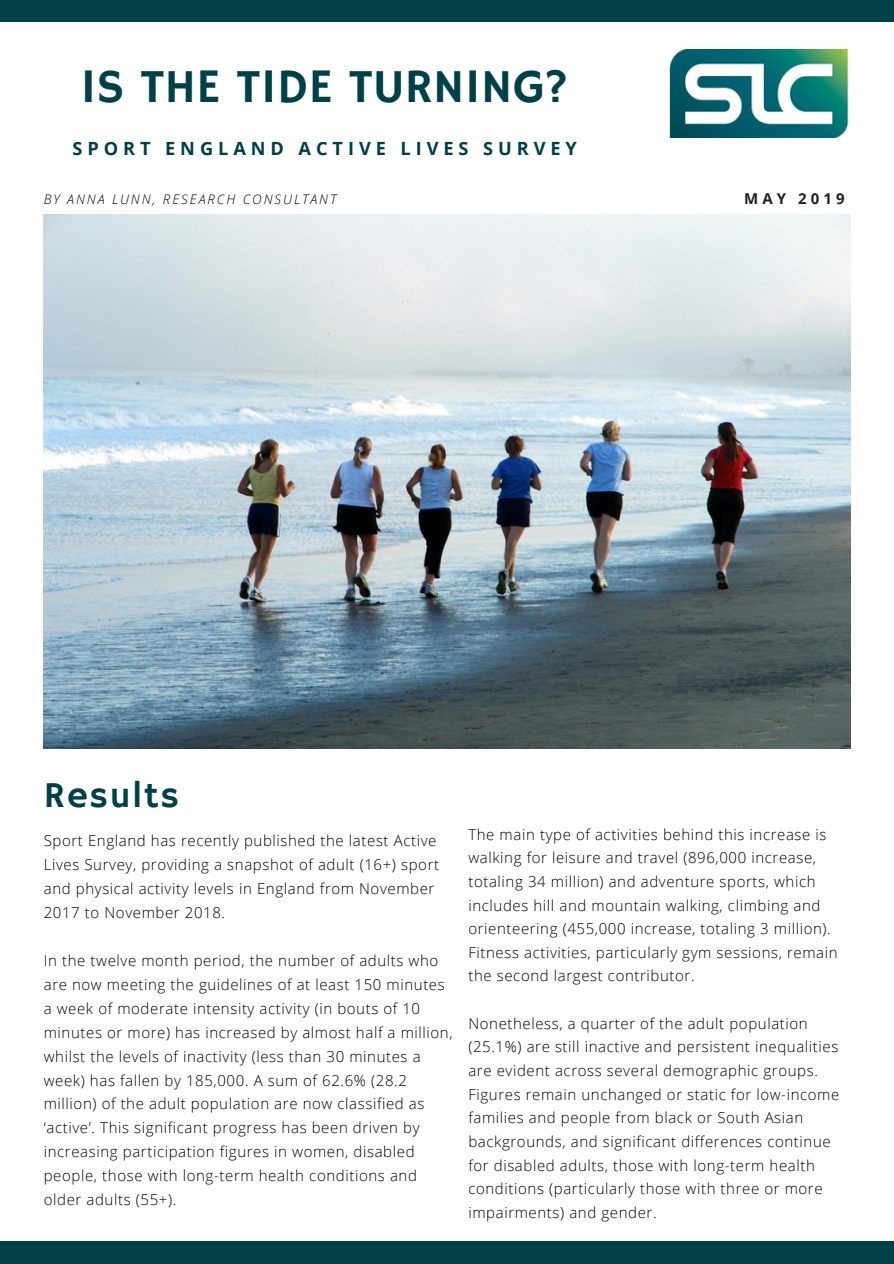
<style>
.page{position:relative;width:894px;height:1264px;background:#fff}
.page>*{position:absolute;margin:0;border:0;box-sizing:border-box;transform-origin:0 0}
.t1{font:48px "Hammersmith One";color:#004047}
.t2{font:36.3px "Hammersmith One";letter-spacing:.05em;color:#004047}
.t3{font:700 18.15px "Open Sans";letter-spacing:.27em;color:#004047}
.t4{font:300 15px/23.7px "Open Sans";letter-spacing:.04em;color:#000}
.t5{font:700 15px "Open Sans";letter-spacing:.27em;color:#222}
.t6{font:italic 300 13.2px "Open Sans";letter-spacing:.15em;color:#000}
</style>
<div class="page">
<img style="left:44px;top:215px;width:806px;height:533px">
<div style="left:0;top:0;width:893px;height:21px;background:#004047"></div>
<img style="left:669px;top:50px;width:180px;height:88px">
<div style="left:0;top:1241px;width:893px;height:22px;background:#004047"></div>
<h1 class="t1" style="left:80px;top:59px;width:489px">IS THE TIDE TURNING?</h1>
<p class="t3" style="left:72px;top:136px;width:506px">SPORT ENGLAND ACTIVE LIVES SURVEY</p>
<p class="t6" style="left:44px;top:189px;width:294px">BY ANNA LUNN, RESEARCH CONSULTANT</p>
<p class="t5" style="left:743px;top:188px;width:102px">MAY 2019</p>
<h2 class="t2" style="left:44px;top:774px;width:137px">Results</h2>
<p class="t4" style="left:44px;top:828px;width:397px">Sport England has recently published the latest Active Lives Survey, providing a snapshot of adult (16+) sport and physical activity levels in England from November 2017 to November 2018.</p>
<p class="t4" style="left:44px;top:948px;width:410px">In the twelve month period, the number of adults who are now meeting the guidelines of at least 150 minutes a week of moderate intensity activity (in bouts of 10 minutes or more) has increased by almost half a million, whilst the levels of inactivity (less than 30 minutes a week) has fallen by 185,000. A sum of 62.6% (28.2 million) of the adult population are now classified as ‘active’. This significant progress has been driven by increasing participation figures in women, disabled people, those with long-term health conditions and older adults (55+).</p>
<p class="t4" style="left:468px;top:821px;width:370px">The main type of activities behind this increase is walking for leisure and travel (896,000 increase, totaling 34 million) and adventure sports, which includes hill and mountain walking, climbing and orienteering (455,000 increase, totaling 3 million).<br>Fitness activities, particularly gym sessions, remain the second largest contributor.</p>
<p class="t4" style="left:468px;top:1011px;width:372px">Nonetheless, a quarter of the adult population (25.1%) are still inactive and persistent inequalities are evident across several demographic groups.<br>Figures remain unchanged or static for low-income families and people from black or South Asian backgrounds, and significant differences continue for disabled adults, those with long-term health conditions (particularly those with three or more impairments) and gender.</p>
</div>
